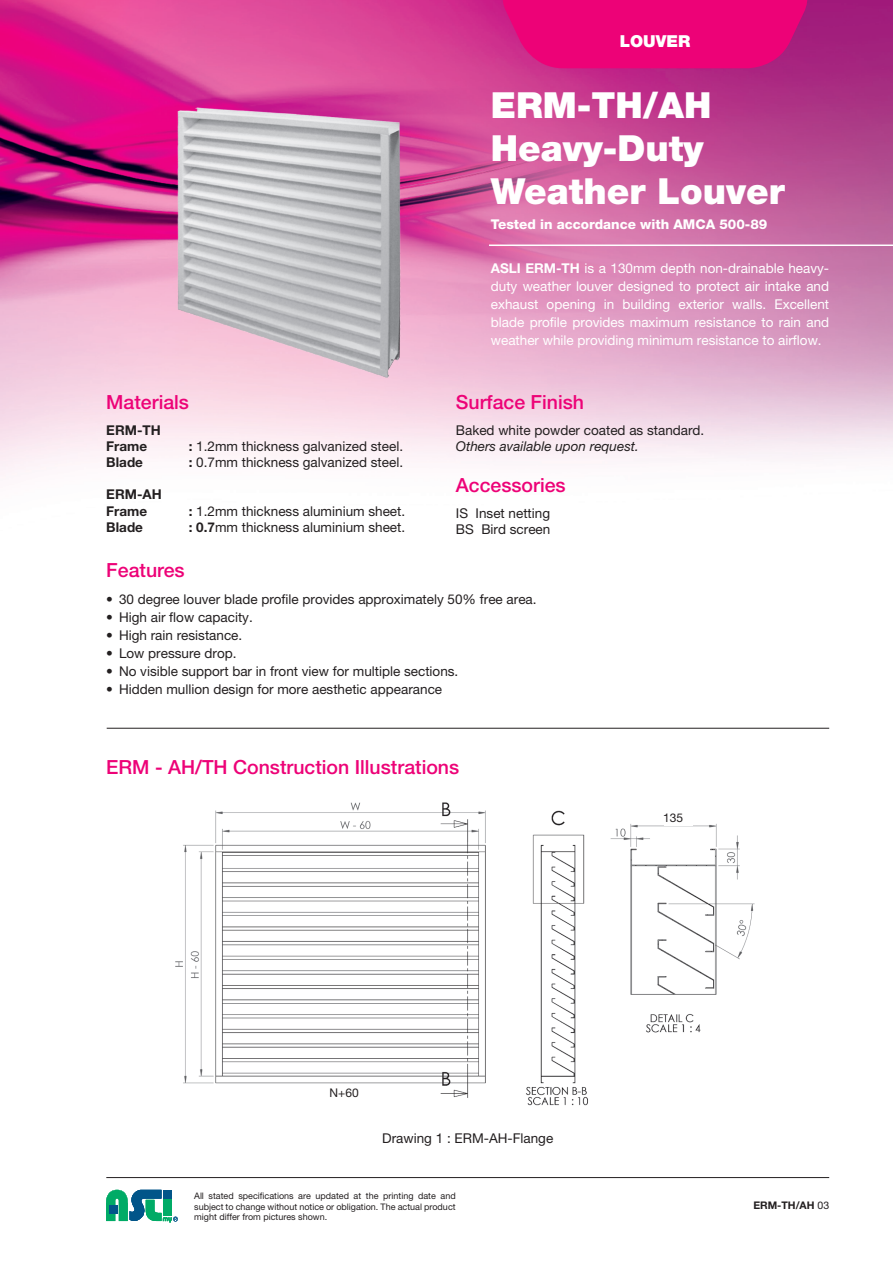
<style>
.page{position:relative;width:893px;height:1263px;background:#fff}
.page>*{position:absolute;margin:0;border:0;box-sizing:border-box;transform-origin:0 0}
.t1{font:900 36px/43.2px "Helvetica Neue LT Pro";color:#fff}
.t2{font:500 19.5px "Helvetica Neue LT Pro";color:#ed0277}
.t3{font:900 16.5px "Helvetica Neue LT Pro";color:#fff}
.t4{font:13.5px/16.2px "Helvetica Neue LT Pro";color:#231f20}
.t5{font:13.5px/18px "Helvetica Neue LT Pro";color:#fff;text-align:justify}
.t6{font:700 13.5px/16.2px "Helvetica Neue LT Pro";color:#231f20}
.t7{font:800 13.5px "Helvetica Neue LT Pro";color:#fff}
.t8{font:italic 13.5px "Helvetica Neue LT Pro";color:#231f20}
.t9{font:12px "Helvetica Neue LT Pro";color:#231f20}
.t10{font:700 10.5px "Helvetica Neue LT Pro";color:#231f20}
.t11{font:9px/10.8px "Helvetica Neue LT Pro";color:#231f20;text-align:justify}
.s1{font-weight:700}
.s2{font-weight:400}
</style>
<div class="page">
<img style="left:0;top:0;width:893px;height:1190px">
<svg style="left:106px;top:1190px;width:72px;height:33px"></svg>
<hr style="left:106px;top:1177px;width:723px;height:1px;background:#231f20">
<svg style="left:493px;top:0;width:324px;height:68px;background:#e40779"></svg>
<img style="left:157px;top:788px;width:619px;height:337px">
<hr style="left:489px;top:244px;width:404px;height:2px;background:#fff">
<hr style="left:107px;top:728px;width:722px;height:1px;background:#231f20">
<img style="left:162px;top:97px;width:257px;height:284px">
<div style="left:664px;top:813px;width:28px;height:13px;background:#fff"></div>
<div style="left:195px;top:1088px;width:238px;height:19px;background:#fff"></div>
<p class="t3" style="left:620px;top:31px;width:72px">LOUVER</p>
<h1 class="t1" style="left:491px;top:83px;width:296px">ERM-TH/AH<br>Heavy-Duty<br>Weather Louver</h1>
<p class="t7" style="left:491px;top:216px;width:278px">Tested in accordance with AMCA 500-89</p>
<h2 class="t2" style="left:106px;top:391px;width:84px">Materials</h2>
<p class="t6" style="left:106px;top:421px;width:56px">ERM-TH<br>Frame</p>
<p class="t4" style="left:189px;top:438px;width:216px"><span class="s1">:</span> 1.2mm thickness galvanized steel.</p>
<p class="t6" style="left:106px;top:454px;width:38px">Blade</p>
<p class="t4" style="left:189px;top:454px;width:216px"><span class="s1">:</span> 0.7mm thickness galvanized steel.</p>
<p class="t6" style="left:106px;top:486px;width:57px">ERM-AH<br>Frame</p>
<p class="t4" style="left:189px;top:502px;width:218px"><span class="s1">:</span> 1.2mm thickness aluminium sheet.</p>
<p class="t6" style="left:106px;top:519px;width:38px">Blade</p>
<p class="t4" style="left:189px;top:519px;width:218px"><span class="s1">: 0.7</span>mm thickness aluminium sheet.</p>
<p class="t5" style="left:491px;top:259px;width:340px"><span class="s1">ASLI ERM-TH</span> is a 130mm depth non-drainable heavy&shy;duty weather louver designed to protect air intake and exhaust opening in building exterior walls. Excellent blade profile provides maximum resistance to rain and weather while providing minimum resistance to airflow.</p>
<h2 class="t2" style="left:456px;top:391px;width:130px">Surface Finish</h2>
<p class="t4" style="left:456px;top:421px;width:250px">Baked white powder coated as standard.</p>
<p class="t8" style="left:456px;top:438px;width:185px">Others available upon request.</p>
<h2 class="t2" style="left:456px;top:474px;width:111px">Accessories</h2>
<p class="t4" style="left:456px;top:504px;width:96px">IS Inset netting<br>BS Bird screen</p>
<h2 class="t2" style="left:106px;top:558px;width:80px">Features</h2>
<p class="t4" style="left:106px;top:591px;width:432px">• 30 degree louver blade profile provides approximately 50% free area.</p>
<p class="t4" style="left:106px;top:609px;width:148px">• High air flow capacity.</p>
<p class="t4" style="left:106px;top:627px;width:138px">• High rain resistance.</p>
<p class="t4" style="left:106px;top:645px;width:132px">• Low pressure drop.</p>
<p class="t4" style="left:106px;top:663px;width:354px">• No visible support bar in front view for multiple sections.</p>
<p class="t4" style="left:106px;top:681px;width:337px">• Hidden mullion design for more aesthetic appearance</p>
<h2 class="t2" style="left:106px;top:756px;width:354px">ERM - AH/TH Construction Illustrations</h2>
<p class="t9" style="left:330px;top:1085px;width:31px">N+60</p>
<p class="t4" style="left:382px;top:1129px;width:173px">Drawing 1 : ERM-AH-Flange</p>
<p class="t11" style="left:194px;top:1190px;width:263px">All stated specifications are updated at the printing date and subject to change without notice or obligation. The actual product might differ from pictures shown.</p>
<p class="t9" style="left:663px;top:810px;width:22px">135</p>
<p class="t10" style="left:753px;top:1199px;width:77px">ERM-TH/AH <span class="s2">03</span></p>
</div>
